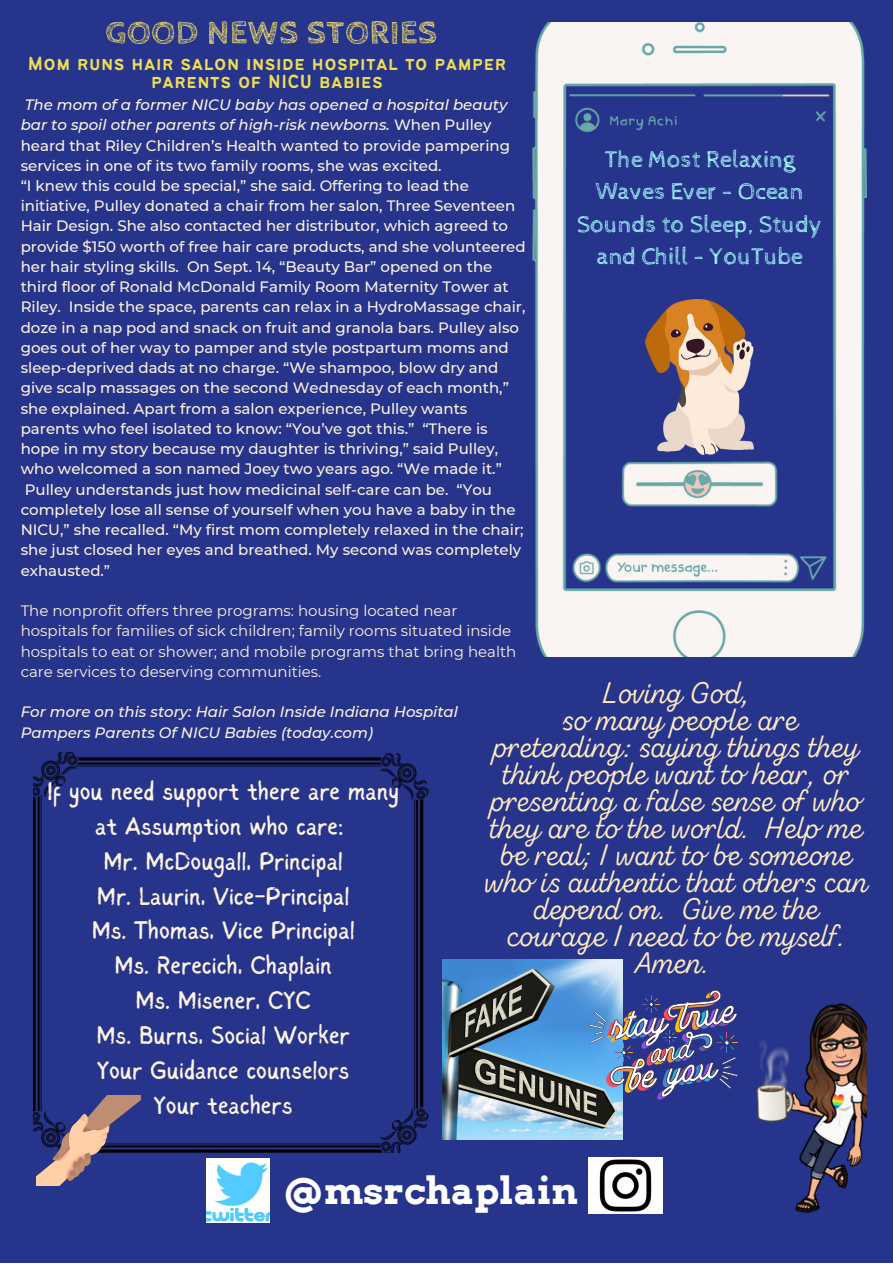
<style>
.page{position:relative;width:893px;height:1264px;background:#fff}
.page>*{position:absolute;margin:0;border:0;box-sizing:border-box;transform-origin:0 0}
.t1{font:700 37.5px "Arvo";color:#fff}
.t2{font:700 33.3px "Cabin Sketch";letter-spacing:.025em;color:#f6e46a}
.t3{font:29.7px/27px "Zing Script Rust R Base";color:#ffecc0;text-align:center}
.t4{font:25.5px/34.8px "Sigher";color:#fbf4e4;text-align:center}
.t5{font:24px/32.5px "Cabin Sketch";color:#a5fcff;text-align:center}
.t6{font:21px/18px "Bantayog";letter-spacing:.025em;color:#eddd52;text-align:center}
.t7{font:500 15px/20.2px "Montserrat";color:#fbf4e4}
.t8{font:15px/20.2px "Montserrat";color:#fbf4e4}
.t9{font:italic 500 15px/20.2px "Montserrat";color:#fbf4e4}
.s1{font-style:italic}
</style>
<div class="page">
<div style="left:0;top:0;width:892px;height:1262px;background:#27348b"></div>
<img style="left:695px;top:971px;width:171px;height:257px;border-radius:13px">
<img style="left:532px;top:22px;width:334px;height:634px">
<img style="left:207px;top:1158px;width:63px;height:64px">
<img style="left:588px;top:1157px;width:74px;height:56px">
<img style="left:33px;top:752px;width:396px;height:400px">
<img style="left:37px;top:1095px;width:103px;height:90px">
<img style="left:645px;top:299px;width:108px;height:155px">
<img style="left:442px;top:959px;width:180px;height:180px">
<img style="left:588px;top:989px;width:149px;height:110px">
<h2 class="t2" style="left:105px;top:14px;width:333px">GOOD NEWS STORIES</h2>
<h3 class="t6" style="left:28px;top:56px;width:480px">Mom runs hair salon inside hospital to pamper parents of NICU babies</h3>
<p class="t7" style="left:21px;top:94px;width:506px"><span class="s1">The mom of a former NICU baby has opened a hospital beauty bar to spoil other parents of high-risk newborns.</span> When Pulley heard that Riley Children’s Health wanted to provide pampering services in one of its two family rooms, she was excited.<br>“I knew this could be special,” she said. Offering to lead the initiative, Pulley donated a chair from her salon, Three Seventeen Hair Design. She also contacted her distributor, which agreed to provide $150 worth of free hair care products, and she volunteered her hair styling skills. On Sept. 14, “Beauty Bar” opened on the third floor of Ronald McDonald Family Room Maternity Tower at Riley. Inside the space, parents can relax in a HydroMassage chair, doze in a nap pod and snack on fruit and granola bars. Pulley also goes out of her way to pamper and style postpartum moms and sleep-deprived dads at no charge. “We shampoo, blow dry and give scalp massages on the second Wednesday of each month,” she explained. Apart from a salon experience, Pulley wants parents who feel isolated to know: “You’ve got this.” “There is hope in my story because my daughter is thriving,” said Pulley, who welcomed a son named Joey two years ago. “We made it.” Pulley understands just how medicinal self-care can be. “You completely lose all sense of yourself when you have a baby in the NICU,” she recalled. “My first mom completely relaxed in the chair; she just closed her eyes and breathed. My second was completely exhausted.”</p>
<p class="t8" style="left:21px;top:600px;width:497px">The nonprofit offers three programs: housing located near hospitals for families of sick children; family rooms situated inside hospitals to eat or shower; and mobile programs that bring health care services to deserving communities.</p>
<p class="t9" style="left:21px;top:701px;width:439px">For more on this story: Hair Salon Inside Indiana Hospital<br>Pampers Parents Of NICU Babies (today.com)</p>
<h3 class="t5" style="left:577px;top:143px;width:247px">The Most Relaxing<br>Waves Ever - Ocean<br>Sounds to Sleep, Study and Chill - YouTube</h3>
<p class="t3" style="left:484px;top:682px;width:384px">Loving God,<br>so many people are<br>pretending: saying things they think people want to hear, or presenting a false sense of who they are to the world. Help me be real; I want to be someone who is authentic that others can depend on. Give me the courage I need to be myself.<br>Amen.</p>
<p class="t4" style="left:47px;top:775px;width:354px">If you need support there are many at Assumption who care:<br>Mr. McDougall, Principal<br>Mr. Laurin, Vice-Principal<br>Ms. Thomas, Vice Principal<br>Ms. Rerecich, Chaplain<br>Ms. Misener, CYC<br>Ms. Burns, Social Worker<br>Your Guidance counselors<br>Your teachers</p>
<h1 class="t1" style="left:282px;top:1168px;width:297px">@msrchaplain</h1>
</div>
